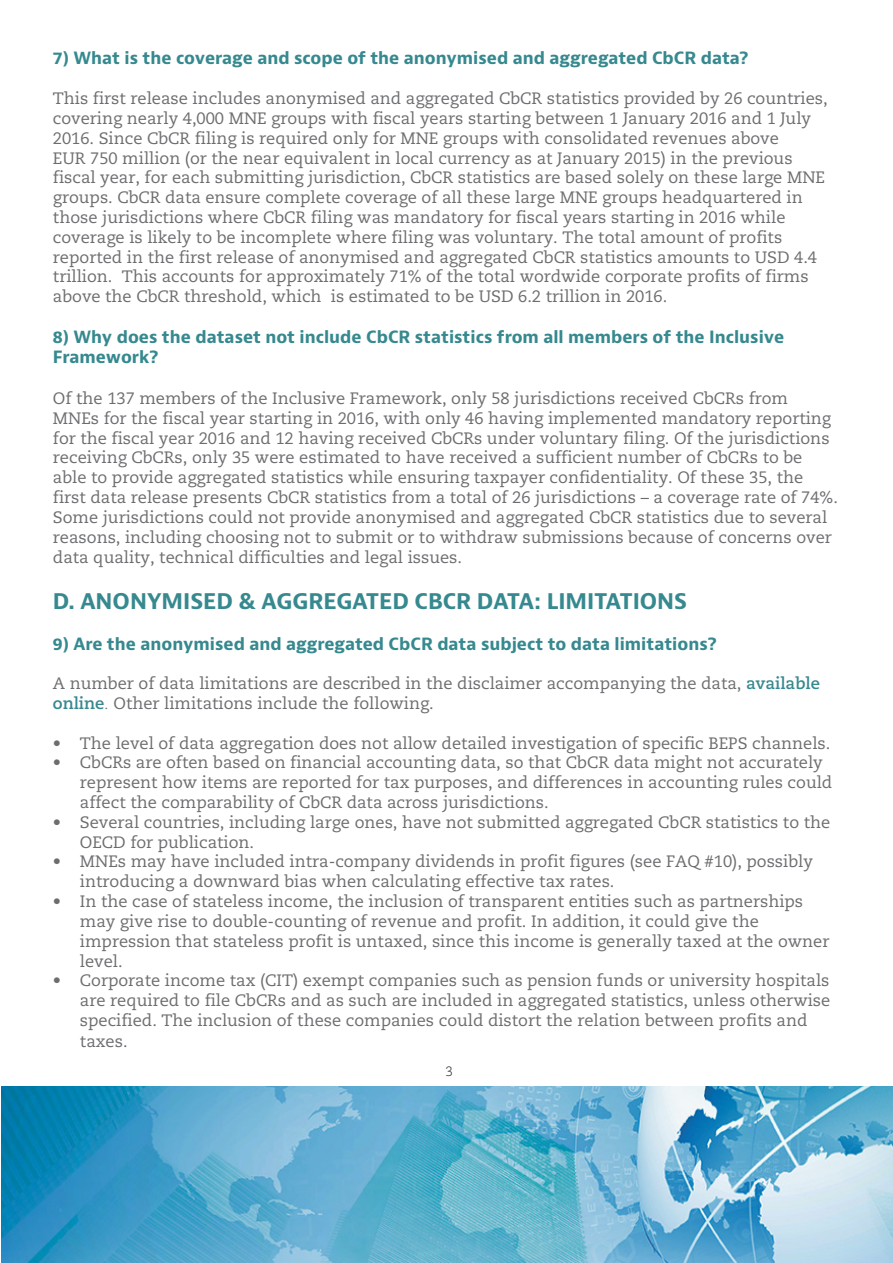
<style>
.page{position:relative;width:893px;height:1263px;background:#fff}
.page>*{position:absolute;margin:0;border:0;box-sizing:border-box;transform-origin:0 0}
.t1{font:700 21px "OECD Bernini";color:#36898f}
.t2{font:16.5px/19.8px "Caecilia LT Std";color:#6c6d70}
.t3{font:700 16.5px/20.7px "OECD Bernini";color:#36898f}
.t4{font:300 13.5px "Caecilia LT Std";color:#231f20}
.s1{font-weight:700;color:#36898f}
.s2{font-weight:300}
</style>
<div class="page">
<img style="left:1px;top:1086px;width:892px;height:177px">
<p class="t3" style="left:53px;top:48px;width:697px">7) What is the coverage and scope of the anonymised and aggregated CbCR data?</p>
<p class="t2" style="left:53px;top:89px;width:776px">This first release includes anonymised and aggregated CbCR statistics provided by 26 countries, covering nearly 4,000 MNE groups with fiscal years starting between 1 January 2016 and 1 July<br>2016. Since CbCR filing is required only for MNE groups with consolidated revenues above</p>
<p class="t2" style="left:53px;top:148px;width:773px">EUR 750 million (or the near equivalent in local currency as at January 2015) in the previous fiscal year, for each submitting jurisdiction, CbCR statistics are based solely on these large MNE groups. CbCR data ensure complete coverage of all these large MNE groups headquartered in those jurisdictions where CbCR filing was mandatory for fiscal years starting in 2016 while coverage is likely to be incomplete where filing was voluntary. The total amount of profits reported in the first release of anonymised and aggregated CbCR statistics amounts to USD 4.4 trillion. This accounts for approximately 71% of the total wordwide corporate profits of firms above the CbCR threshold, which is estimated to be USD 6.2 trillion in 2016.</p>
<p class="t3" style="left:53px;top:327px;width:733px">8) Why does the dataset not include CbCR statistics from all members of the Inclusive<br>Framework?</p>
<p class="t2" style="left:53px;top:388px;width:786px">Of the 137 members of the Inclusive Framework, only 58 jurisdictions received CbCRs from MNEs for the fiscal year starting in 2016, with only 46 having implemented mandatory reporting for the fiscal year 2016 and 12 having received CbCRs under voluntary filing. Of the jurisdictions receiving CbCRs, only 35 were estimated to have received a sufficient number of CbCRs to be able to provide aggregated statistics while ensuring taxpayer confidentiality. Of these 35, the first data release presents CbCR statistics from a total of 26 jurisdictions – a coverage rate of 74%.<br>Some jurisdictions could not provide anonymised and aggregated CbCR statistics due to several reasons, including choosing not to submit or to withdraw submissions because of concerns over data quality, technical difficulties and legal issues.</p>
<p class="t1" style="left:53px;top:588px;width:636px">D. ANONYMISED &amp; AGGREGATED CBCR DATA: LIMITATIONS</p>
<p class="t3" style="left:53px;top:634px;width:665px">9) Are the anonymised and aggregated CbCR data subject to data limitations?</p>
<p class="t2" style="left:53px;top:674px;width:768px">A number of data limitations are described in the disclaimer accompanying the data, <span class="s1">available online</span><span class="s2">.</span> Other limitations include the following.</p>
<p class="t2" style="left:53px;top:733px;width:779px">• The level of data aggregation does not allow detailed investigation of specific BEPS channels.</p>
<p class="t2" style="left:80px;top:753px;width:754px;text-indent:-27px">• CbCRs are often based on financial accounting data, so that CbCR data might not accurately represent how items are reported for tax purposes, and differences in accounting rules could affect the comparability of CbCR data across jurisdictions.</p>
<p class="t2" style="left:80px;top:812px;width:752px;text-indent:-27px">• Several countries, including large ones, have not submitted aggregated CbCR statistics to the<br>OECD for publication.</p>
<p class="t2" style="left:80px;top:852px;width:734px;text-indent:-27px">• MNEs may have included intra-company dividends in profit figures (see FAQ #10), possibly introducing a downward bias when calculating effective tax rates.</p>
<p class="t2" style="left:80px;top:892px;width:751px;text-indent:-27px">• In the case of stateless income, the inclusion of transparent entities such as partnerships may give rise to double-counting of revenue and profit. In addition, it could give the impression that stateless profit is untaxed, since this income is generally taxed at the owner level.</p>
<p class="t2" style="left:80px;top:971px;width:752px;text-indent:-27px">• Corporate income tax (CIT) exempt companies such as pension funds or university hospitals are required to file CbCRs and as such are included in aggregated statistics, unless otherwise specified. The inclusion of these companies could distort the relation between profits and taxes.</p>
<p class="t4" style="left:446px;top:1064px;width:9px">3</p>
</div>
